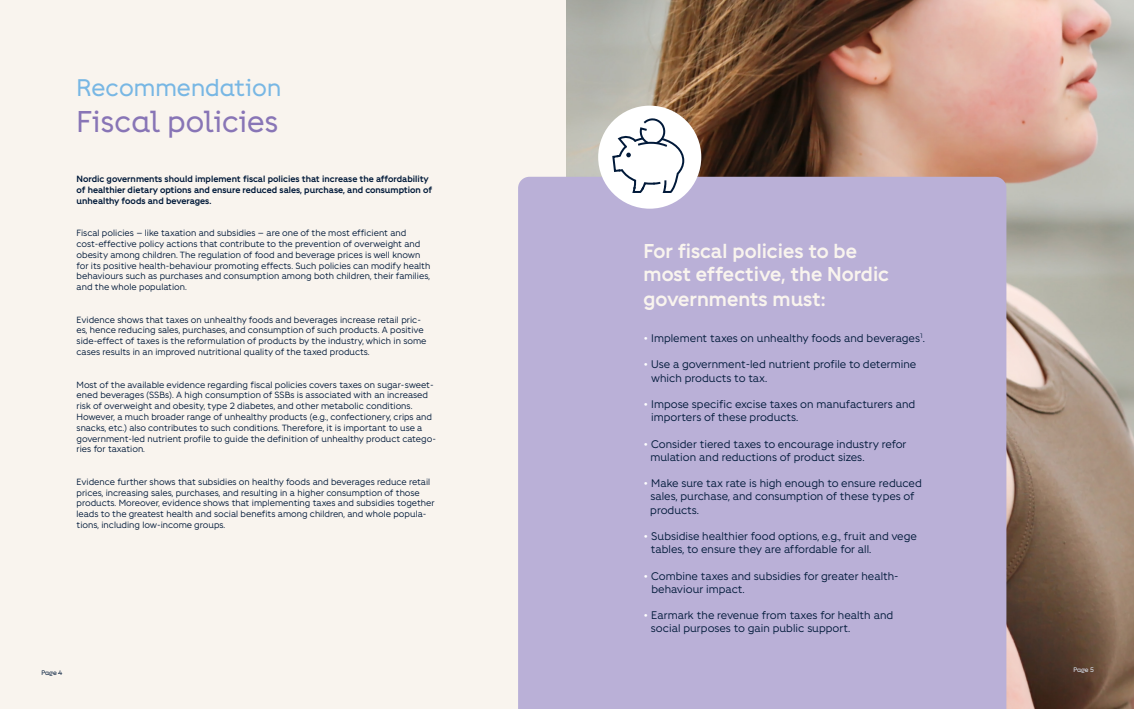
<style>
.page{position:relative;width:1134px;height:709px;background:#fff}
.page>*{position:absolute;margin:0;border:0;box-sizing:border-box;transform-origin:0 0}
.t1{font:30px "Fighter Overskrift";letter-spacing:-.005em;color:#8875b6}
.t2{font:24px "Fighter Overskrift";color:#78b7e4}
.t3{font:700 20px/23px "Fighter";color:#f9f4ee}
.Brødtekst{font:11px/13.2px "Fighter";color:#001939}
.t4{font:9px/10.8px "Fighter";color:#001939}
.t5{font:700 9px/10.8px "Fighter";color:#001939}
.t6{font:6.5px "Fighter Overskrift";color:#e1ecf8}
.t7{font:6.5px "Fighter Overskrift";color:#001939}
.s1{color:#fff}
</style>
<div class="page">
<div style="left:0;top:0;width:567px;height:709px;background:#f9f4ee"></div>
<img style="left:567px;top:0;width:567px;height:709px">
<div style="left:518px;top:177px;width:488px;height:532px;background:#bab0d7"></div>
<div style="left:598px;top:106px;width:103px;height:103px;background:#fff;border-radius:50%"></div>
<svg style="left:611px;top:115px;width:74px;height:79px"></svg>
<p class="t2" style="left:77px;top:73px;width:206px">Recommendation</p>
<p class="t1" style="left:77px;top:104px;width:203px">Fiscal policies</p>
<p class="t5" style="left:77px;top:173px;width:357px">Nordic governments should implement fiscal policies that increase the affordability of healthier dietary options and ensure reduced sales, purchase, and consumption of unhealthy foods and beverages.</p>
<p class="t4" style="left:77px;top:227px;width:355px">Fiscal policies – like taxation and subsidies – are one of the most efficient and cost-effective policy actions that contribute to the prevention of overweight and obesity among children. The regulation of food and beverage prices is well known for its positive health-behaviour promoting effects. Such policies can modify health behaviours such as purchases and consumption among both children, their families, and the whole population.</p>
<p class="t4" style="left:77px;top:313px;width:352px">Evidence shows that taxes on unhealthy foods and beverages increase retail pric&shy;es, hence reducing sales, purchases, and consumption of such products. A positive side-effect of taxes is the reformulation of products by the industry, which in some cases results in an improved nutritional quality of the taxed products.</p>
<p class="t4" style="left:77px;top:378px;width:361px">Most of the available evidence regarding fiscal policies covers taxes on sugar-sweet&shy;ened beverages (SSBs). A high consumption of SSBs is associated with an increased risk of overweight and obesity, type 2 diabetes, and other metabolic conditions.<br>However, a much broader range of unhealthy products (e.g., confectionery, crips and snacks, etc.) also contributes to such conditions. Therefore, it is important to use a government-led nutrient profile to guide the definition of unhealthy product catego&shy;ries for taxation.</p>
<p class="t4" style="left:77px;top:475px;width:360px">Evidence further shows that subsidies on healthy foods and beverages reduce retail prices, increasing sales, purchases, and resulting in a higher consumption of those products. Moreover, evidence shows that implementing taxes and subsidies together leads to the greatest health and social benefits among children, and whole popula&shy;tions, including low-income groups.</p>
<p class="t7" style="left:41px;top:669px;width:23px">Page 4</p>
<p class="t3" style="left:643px;top:239px;width:247px">For fiscal policies to be most effective, the Nordic</p>
<p class="t3" style="left:643px;top:287px;width:184px">governments must:</p>
<p class="Brødtekst" style="left:643px;top:331px;width:283px"><span class="s1">•</span> Implement taxes on unhealthy foods and beverages<sup>1</sup>.</p>
<p class="Brødtekst" style="left:651px;top:357px;width:267px;text-indent:-8px"><span class="s1">•</span> Use a government-led nutrient profile to determine which products to tax.</p>
<p class="Brødtekst" style="left:651px;top:397px;width:266px;text-indent:-8px"><span class="s1">•</span> Impose specific excise taxes on manufacturers and importers of these products.</p>
<p class="Brødtekst" style="left:650px;top:436px;width:258px;text-indent:-7px"><span class="s1">•</span> Consider tiered taxes to encourage industry refor mulation and reductions of product sizes.</p>
<p class="Brødtekst" style="left:650px;top:476px;width:273px;text-indent:-7px"><span class="s1">•</span> Make sure tax rate is high enough to ensure reduced sales, purchase, and consumption of these types of products.</p>
<p class="Brødtekst" style="left:651px;top:529px;width:268px;text-indent:-7px"><span class="s1">•</span> Subsidise healthier food options, e.g., fruit and vege tables, to ensure they are affordable for all.</p>
<p class="Brødtekst" style="left:651px;top:568px;width:249px;text-indent:-8px"><span class="s1">•</span> Combine taxes and subsidies for greater health&shy;behaviour impact.</p>
<p class="Brødtekst" style="left:651px;top:608px;width:244px;text-indent:-7px"><span class="s1">•</span> Earmark the revenue from taxes for health and social purposes to gain public support.</p>
<p class="t6" style="left:1073px;top:665px;width:22px">Page 5</p>
</div>
